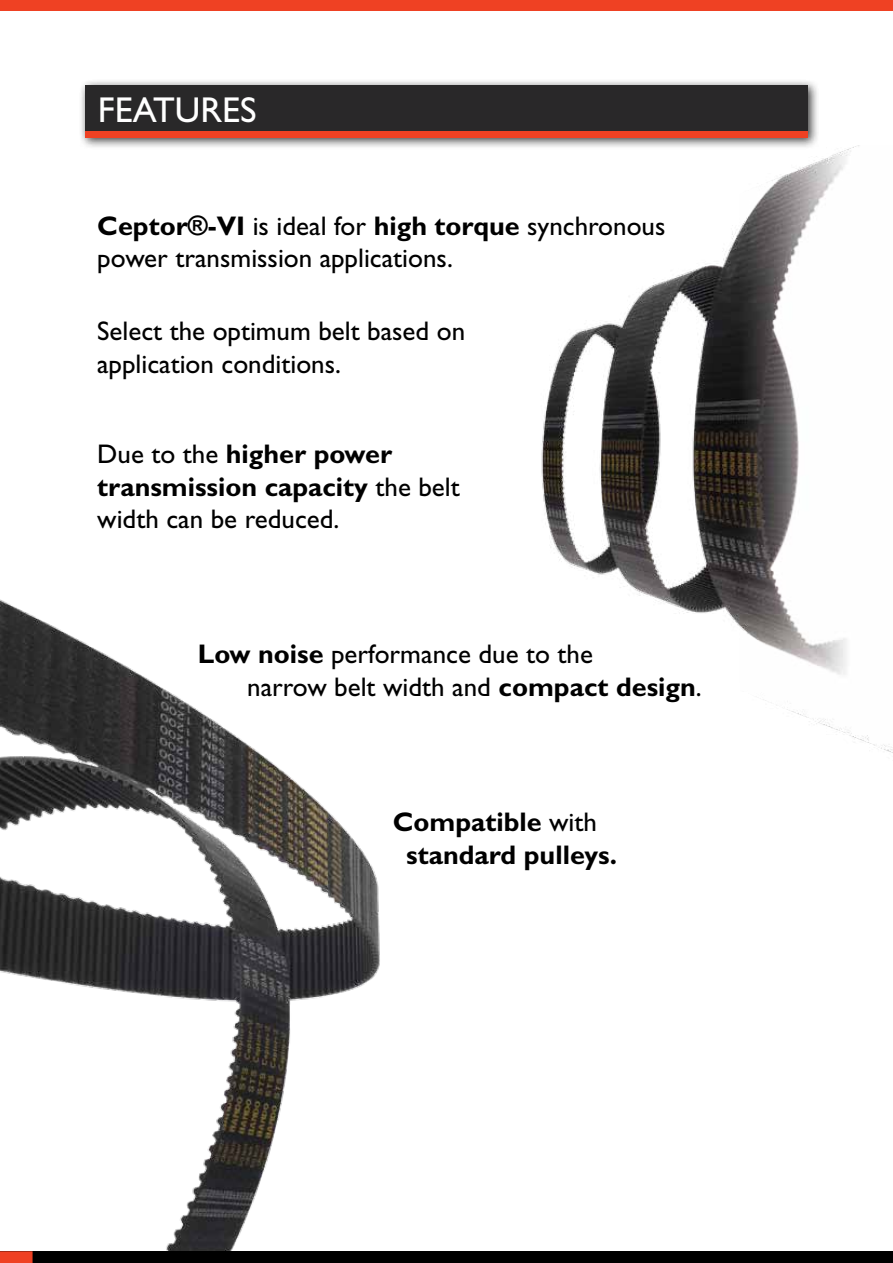
<style>
.page{position:relative;width:893px;height:1263px;background:#fff}
.page>*{position:absolute;margin:0;border:0;box-sizing:border-box;transform-origin:0 0}
.t1{font:36px "Gill Sans Std";color:#fff}
.t2{font:27px/32.4px "Gill Sans Std";color:#000}
.t3{font:700 27px/32.4px "Gill Sans Std";color:#000}
.s1{font-weight:700}
.s2{font-weight:400}
</style>
<div class="page">
<div style="left:0;top:0;width:893px;height:11px;background:#ef4123"></div>
<div style="left:79px;top:79px;width:741px;height:71px;background:#000;opacity:.75"></div>
<div style="left:85px;top:85px;width:723px;height:52px;background:#292829"></div>
<div style="left:85px;top:131px;width:723px;height:6px;background:#ef4123"></div>
<img style="left:0;top:599px;width:380px;height:652px">
<div style="left:0;top:1251px;width:893px;height:12px;background:#000"></div>
<div style="left:0;top:1251px;width:33px;height:12px;background:#ef4123"></div>
<img style="left:508px;top:145px;width:385px;height:608px">
<h1 class="t1" style="left:98px;top:90px;width:160px">FEATURES</h1>
<p class="t2" style="left:97px;top:210px;width:570px"><span class="s1">Ceptor®-VI</span> is ideal for <span class="s1">high torque</span> synchronous power transmission applications.</p>
<p class="t2" style="left:97px;top:315px;width:369px">Select the optimum belt based on application conditions.</p>
<p class="t2" style="left:97px;top:438px;width:364px">Due to the <span class="s1">higher power transmission capacity</span> the belt width can be reduced.</p>
<p class="t2" style="left:247px;top:638px;width:456px;text-indent:-49px"><span class="s1">Low noise</span> performance due to the<br>narrow belt width and <span class="s1">compact design</span>.</p>
<p class="t3" style="left:406px;top:806px;width:212px;text-indent:-14px">Compatible <span class="s2">with </span>standard pulleys.</p>
</div>
